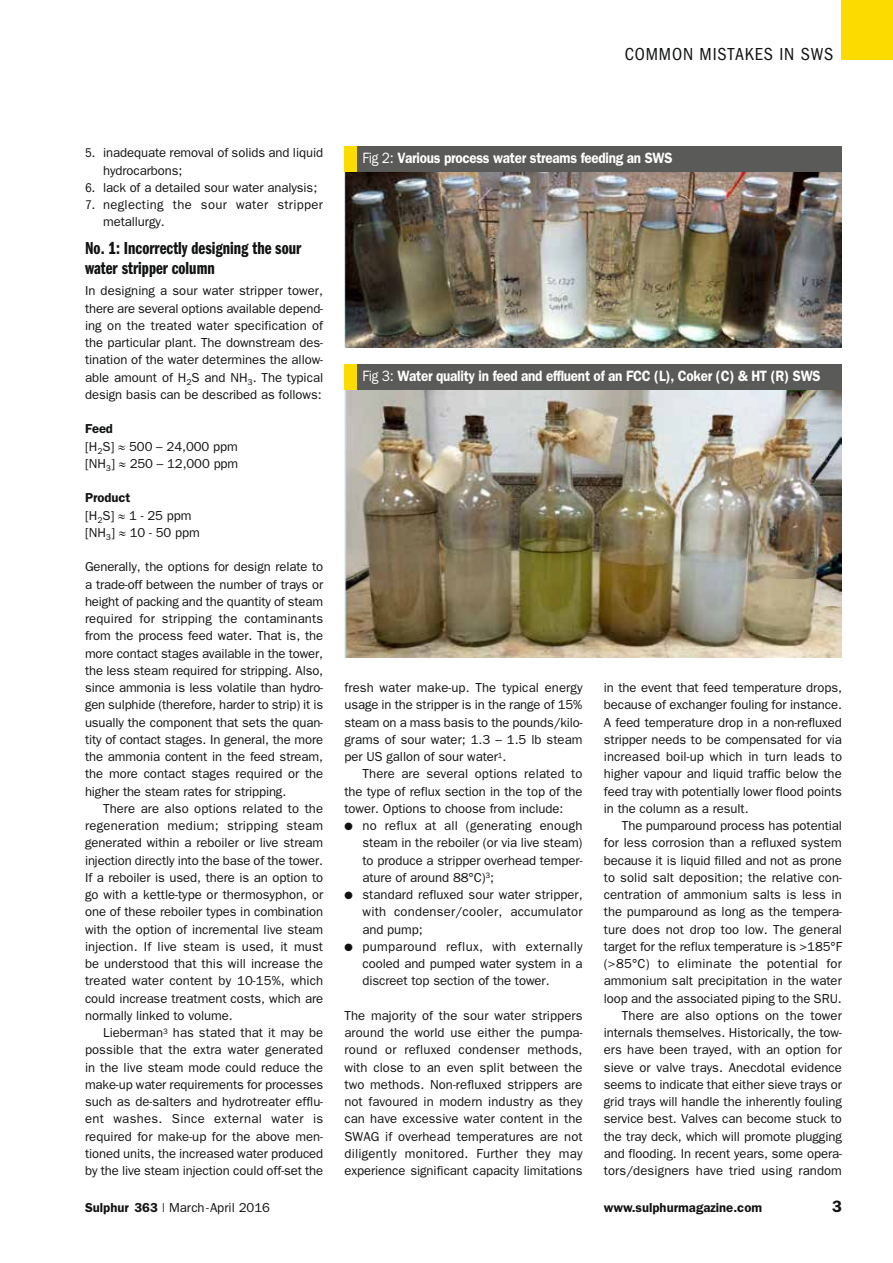
<style>
.page{position:relative;width:893px;height:1263px;background:#fff}
.page>*{position:absolute;margin:0;border:0;box-sizing:border-box;transform-origin:0 0}
.t1{font:18px/19.5px "Franklin Gothic Demi Cmpr";color:#111212}
.t2{font:condensed 18px "Franklin Gothic";letter-spacing:.05em;color:#111212}
.t3{font:600 16.5px "Franklin Gothic";color:#111212}
.t4{font:600 15px "Franklin Gothic";letter-spacing:-.02em;color:#fff;scale:.9 1}
.t5{font:13.05px/17.2px "Franklin Gothic";letter-spacing:-.005em;color:#111212;text-align:justify}
.t6{font:13.05px/17.2px "Franklin Gothic";letter-spacing:.025em;color:#111212}
.t7{font:600 13.05px "Franklin Gothic";color:#111212}
.s1{font-stretch:condensed}
.s2{font-weight:600}
.s3{font-weight:400}
</style>
<div class="page">
<div style="left:842px;top:0;width:51px;height:60px;background:#fcdc00"></div>
<img style="left:344px;top:172px;width:498px;height:175px">
<div style="left:344px;top:146px;width:498px;height:26px;background:#5a5a59"></div>
<div style="left:344px;top:146px;width:13px;height:26px;background:#fcdc00"></div>
<img style="left:344px;top:390px;width:498px;height:268px">
<div style="left:344px;top:364px;width:498px;height:26px;background:#5a5a59"></div>
<div style="left:344px;top:364px;width:13px;height:26px;background:#fcdc00"></div>
<h1 class="t2" style="left:625px;top:43px;width:210px">COMMON MISTAKES IN SWS</h1>
<p class="t5" style="left:103px;top:144px;width:222px;text-indent:-18px"><span class="s1">5</span>. inadequate removal of solids and liquid hydrocarbons;</p>
<p class="t5" style="left:85px;top:178px;width:234px"><span class="s1">6</span>. lack of a detailed sour water analysis;</p>
<p class="t6" style="left:103px;top:196px;width:221px;text-indent:-18px"><span class="s1">7</span>. neglecting the sour water stripper metallurgy.</p>
<h1 class="t1" style="left:85px;top:239px;width:218px">No. 1: Incorrectly designing the sour water stripper column</h1>
<p class="t5" style="left:85px;top:282px;width:240px">In designing a sour water stripper tower, there are several options available depend&shy;ing on the treated water specification of the particular plant. The downstream des&shy;tination of the water determines the allow&shy;able amount of H<sub>2</sub>S and NH<sub>3</sub>. The typical design basis can be described as follows:</p>
<p class="t5" style="left:85px;top:420px;width:155px;text-align:left"><span class="s2">Feed<br></span>[H<sub>2</sub>S] ≈ 500 – 24,000 ppm [NH<sub>3</sub>] ≈ 250 – 12,000 ppm</p>
<p class="t5" style="left:85px;top:489px;width:116px;text-align:left"><span class="s2">Product<br></span>[H<sub>2</sub>S] ≈ 1 - 25 ppm [NH<sub>3</sub>] ≈ 10 - 50 ppm</p>
<p class="t5" style="left:85px;top:558px;width:240px">Generally, the options for design relate to a trade-off between the number of trays or height of packing and the quantity of steam required for stripping the contaminants from the process feed water. That is, the more contact stages available in the tower, the less steam required for stripping. Also, since ammonia is less volatile than hydro&shy;gen sulphide (therefore, harder to strip) it is usually the component that sets the quan&shy;tity of contact stages. In general, the more the ammonia content in the feed stream, the more contact stages required or the higher the steam rates for stripping.</p>
<p class="t5" style="left:85px;top:799px;width:240px;text-indent:18px">There are also options related to the regeneration medium; stripping steam generated within a reboiler or live stream injection directly into the base of the tower.<br>If a reboiler is used, there is an option to go with a kettle-type or thermosyphon, or one of these reboiler types in combination with the option of incremental live steam injection. If live steam is used, it must be understood that this will increase the treated water content by 10-15%, which could increase treatment costs, which are normally linked to volume.</p>
<p class="t5" style="left:85px;top:1024px;width:240px;text-indent:18px">Lieberman<sup>3</sup> has stated that it may be possible that the extra water generated in the live steam mode could reduce the make-up water requirements for processes such as de-salters and hydrotreater efflu&shy;ent washes. Since external water is required for make-up for the above men&shy;tioned units, the increased water produced by the live steam injection could off-set the</p>
<p class="t4" style="left:362px;top:149px;width:346px"><span class="s3">Fig 2:</span> Various process water streams feeding an SWS</p>
<p class="t4" style="left:362px;top:367px;width:511px"><span class="s3">Fig 3:</span> Water quality in feed and effluent of an FCC (L), Coker (C) &amp; HT (R) SWS</p>
<p class="t5" style="left:344px;top:679px;width:240px">fresh water make-up. The typical energy usage in the stripper is in the range of 15% steam on a mass basis to the pounds/kilo&shy;grams of sour water; 1.3 – 1.5 lb steam per US gallon of sour water<sup>1</sup>.</p>
<p class="t5" style="left:344px;top:765px;width:240px;text-indent:18px">There are several options related to the type of reflux section in the top of the tower. Options to choose from include:</p>
<p class="t5" style="left:362px;top:817px;width:222px;text-indent:-18px">● no reflux at all (generating enough steam in the reboiler (or via live steam) to produce a stripper overhead temper&shy;ature of around 88°C)<sup>3</sup>;</p>
<p class="t5" style="left:362px;top:886px;width:222px;text-indent:-18px">● standard refluxed sour water stripper, with condenser/cooler, accumulator and pump;</p>
<p class="t5" style="left:362px;top:937px;width:222px;text-indent:-18px">● pumparound reflux, with externally cooled and pumped water system in a discreet top section of the tower.</p>
<p class="t5" style="left:344px;top:1006px;width:240px">The majority of the sour water strippers around the world use either the pumpa&shy;round or refluxed condenser methods, with close to an even split between the two methods. Non-refluxed strippers are not favoured in modern industry as they can have excessive water content in the SWAG if overhead temperatures are not diligently monitored. Further they may experience significant capacity limitations</p>
<p class="t5" style="left:604px;top:679px;width:240px">in the event that feed temperature drops, because of exchanger fouling for instance.<br>A feed temperature drop in a non-refluxed stripper needs to be compensated for via increased boil-up which in turn leads to higher vapour and liquid traffic below the feed tray with potentially lower flood points in the column as a result.</p>
<p class="t5" style="left:604px;top:817px;width:240px;text-align:right">The pumparound process has potential for less corrosion than a refluxed system because it is liquid filled and not as prone to solid salt deposition; the relative con&shy;centration of ammonium salts is less in the pumparound as long as the tempera&shy;ture does not drop too low. The general target for the reflux temperature is &gt;185°F (&gt;85°C) to eliminate the potential for ammonium salt precipitation in the water loop and the associated piping to the SRU.<br>There are also options on the tower internals themselves. Historically, the tow&shy;ers have been trayed, with an option for sieve or valve trays. Anecdotal evidence seems to indicate that either sieve trays or grid trays will handle the inherently fouling service best. Valves can become stuck to the tray deck, which will promote plugging and flooding. In recent years, some opera&shy;tors/designers have tried using random</p>
<p class="t5" style="left:85px;top:1198px;width:186px"><span class="s2">Sulphur 363</span> | March-April 2016</p>
<p class="t7" style="left:604px;top:1200px;width:160px">www.sulphurmagazine.com</p>
<p class="t3" style="left:832px;top:1196px;width:11px">3</p>
</div>
